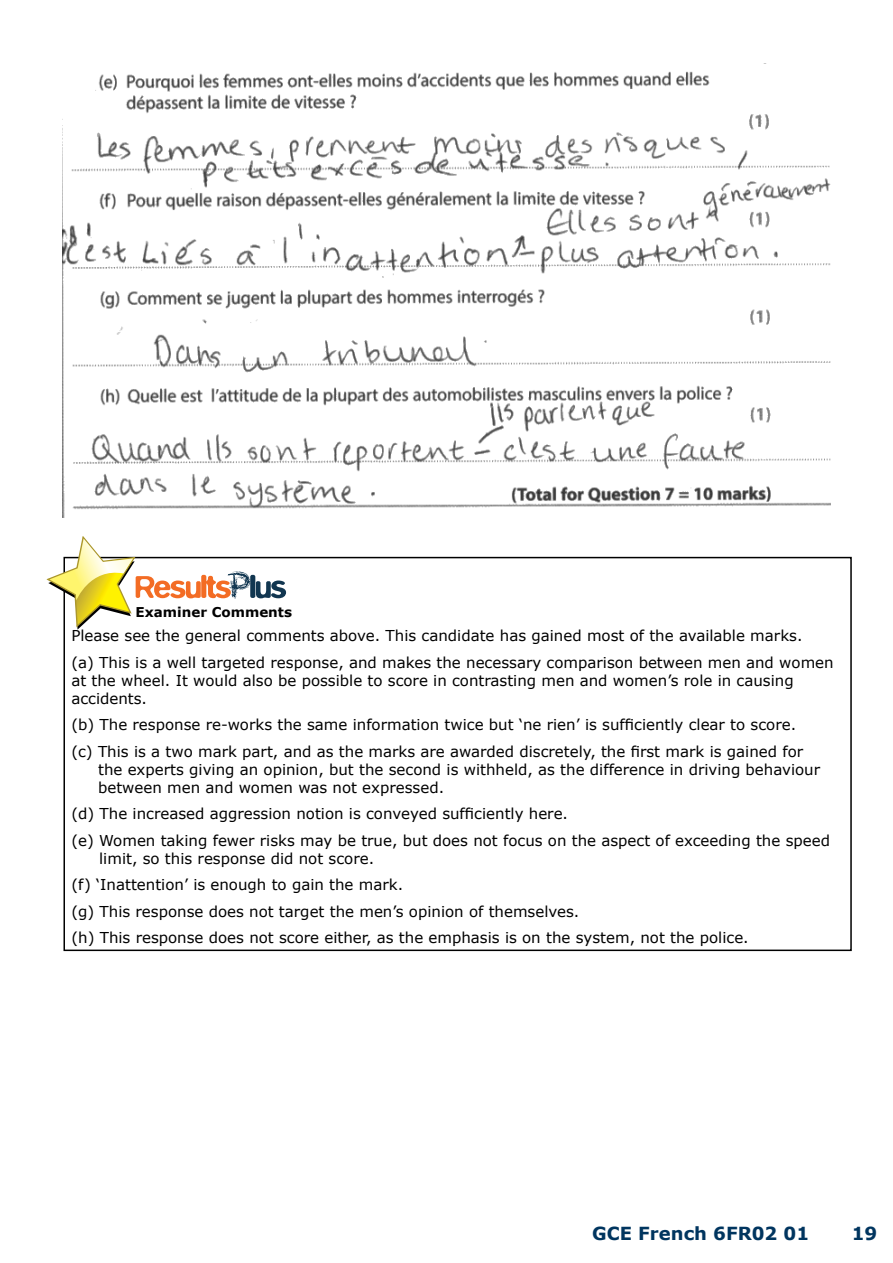
<style>
.page{position:relative;width:893px;height:1263px;background:#fff}
.page>*{position:absolute;margin:0;border:0;box-sizing:border-box;transform-origin:0 0}
.t1{font:700 18px "Verdana";color:#00355f}
.t2{font:15px/26.5px "Verdana";color:#000}
.t3{font:700 13.5px "Verdana";color:#000}
</style>
<div class="page">
<img style="left:62px;top:71px;width:769px;height:446px">
<svg style="left:46px;top:536px;width:240px;height:94px"></svg>
<p class="t3" style="left:136px;top:603px;width:158px">Examiner Comments</p>
<p class="t2" style="left:71px;top:622px;width:764px">Please see the general comments above. This candidate has gained most of the available marks.<br>(a) This is a well targeted response, and makes the necessary comparison between men and women</p>
<p class="t2" style="left:71px;top:671px;width:724px;line-height:18px">at the wheel. It would also be possible to score in contrasting men and women’s role in causing accidents.</p>
<p class="t2" style="left:71px;top:711px;width:733px">(b) The response re-works the same information twice but ‘ne rien’ is sufficiently clear to score. (c) This is a two mark part, and as the marks are awarded discretely, the first mark is gained for</p>
<p class="t2" style="left:98px;top:760px;width:723px;line-height:18px">the experts giving an opinion, but the second is withheld, as the difference in driving behaviour between men and women was not expressed.</p>
<p class="t2" style="left:71px;top:800px;width:760px">(d) The increased aggression notion is conveyed sufficiently here.<br>(e) Women taking fewer risks may be true, but does not focus on the aspect of exceeding the speed</p>
<p class="t2" style="left:71px;top:845px;width:679px;text-indent:28px">limit, so this response did not score.<br>(f) ‘Inattention’ is enough to gain the mark.<br>(g) This response does not target the men’s opinion of themselves.<br>(h) This response does not score either, as the emphasis is on the system, not the police.</p>
<p class="t1" style="left:592px;top:1221px;width:218px">GCE French 6FR02 01</p>
<p class="t1" style="left:852px;top:1221px;width:27px">19</p>
</div>
